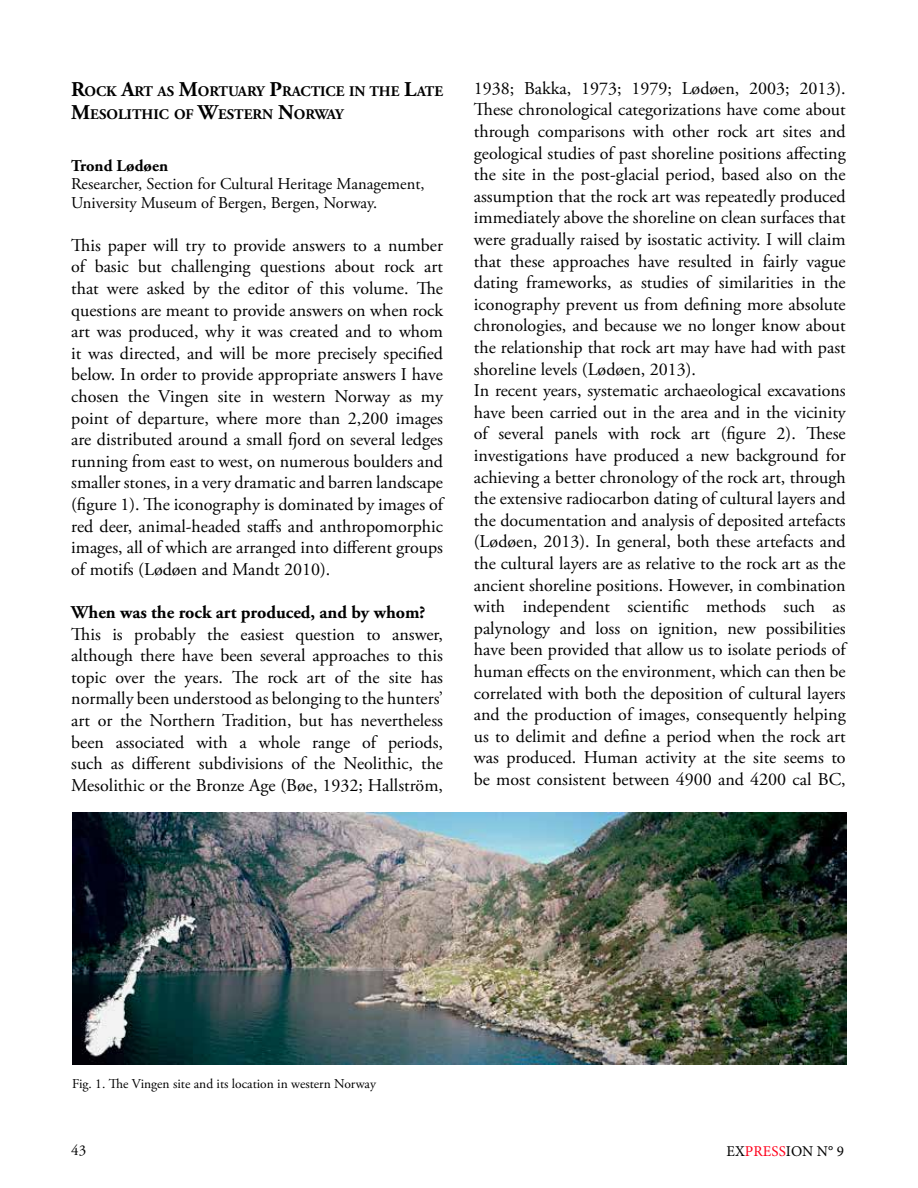
<style>
.page{position:relative;width:918px;height:1188px;background:#fff}
.page>*{position:absolute;margin:0;border:0;box-sizing:border-box;transform-origin:0 0}
.t1{font:18px/21.6px "Adobe Garamond Pro";color:#000;text-align:justify}
.t2{font:700 18px "Adobe Garamond Pro";color:#000}
.t3{font:16.5px/18.1px "Adobe Garamond Pro";letter-spacing:-.01em;color:#000}
.t4{font:700 16.5px "Adobe Garamond Pro";color:#000}
.t5{font:15px "Minion Pro";letter-spacing:.01em;color:#000}
.t6{font:15px "Adobe Garamond Pro";color:#000}
.t7{font:700 14.7px/23.1px "Adobe Garamond Pro";color:#000}
.t8{font:13.5px "Adobe Garamond Pro";letter-spacing:-.02em;color:#000}
.s1{font-size:21px}
.s2{color:#ff001b}
</style>
<div class="page">
<img style="left:72px;top:812px;width:775px;height:252px">
<p class="t7" style="left:71px;top:80px;width:373px"><span class="s1">R</span>OCK <span class="s1">A</span>RT AS <span class="s1">M</span>ORTUARY <span class="s1">P</span>RACTICE IN THE <span class="s1">L</span>ATE<br><span class="s1">M</span>ESOLITHIC OF <span class="s1">W</span>ESTERN <span class="s1">N</span>ORWAY</p>
<p class="t4" style="left:71px;top:156px;width:98px">Trond Lødøen</p>
<p class="t3" style="left:71px;top:176px;width:355px">Researcher, Section for Cultural Heritage Management,<br>University Museum of Bergen, Bergen, Norway.</p>
<p class="t1" style="left:71px;top:235px;width:375px">This paper will try to provide answers to a number of basic but challenging questions about rock art that were asked by the editor of this volume. The questions are meant to provide answers on when rock art was produced, why it was created and to whom it was directed, and will be more precisely specified below. In order to provide appropriate answers I have chosen the Vingen site in western Norway as my point of departure, where more than 2,200 images are distributed around a small fjord on several ledges running from east to west, on numerous boulders and smaller stones, in a very dramatic and barren landscape (figure 1). The iconography is dominated by images of red deer, animal-headed staffs and anthropomorphic images, all of which are arranged into different groups of motifs (Lødøen and Mandt 2010).</p>
<p class="t2" style="left:71px;top:602px;width:356px">When was the rock art produced, and by whom?</p>
<p class="t1" style="left:71px;top:624px;width:373px">This is probably the easiest question to answer, although there have been several approaches to this topic over the years. The rock art of the site has normally been understood as belonging to the hunters’ art or the Northern Tradition, but has nevertheless been associated with a whole range of periods, such as different subdivisions of the Neolithic, the Mesolithic or the Bronze Age (Bøe, 1932; Hallström,</p>
<p class="t1" style="left:474px;top:78px;width:375px;text-align:left">1938; Bakka, 1973; 1979; Lødøen, 2003; 2013).<br>These chronological categorizations have come about through comparisons with other rock art sites and geological studies of past shoreline positions affecting the site in the post-glacial period, based also on the assumption that the rock art was repeatedly produced immediately above the shoreline on clean surfaces that were gradually raised by isostatic activity. I will claim that these approaches have resulted in fairly vague dating frameworks, as studies of similarities in the iconography prevent us from defining more absolute chronologies, and because we no longer know about the relationship that rock art may have had with past shoreline levels (Lødøen, 2013).<br>In recent years, systematic archaeological excavations have been carried out in the area and in the vicinity of several panels with rock art (figure 2). These investigations have produced a new background for achieving a better chronology of the rock art, through the extensive radiocarbon dating of cultural layers and the documentation and analysis of deposited artefacts (Lødøen, 2013). In general, both these artefacts and the cultural layers are as relative to the rock art as the ancient shoreline positions. However, in combination with independent scientific methods such as palynology and loss on ignition, new possibilities have been provided that allow us to isolate periods of human effects on the environment, which can then be correlated with both the deposition of cultural layers and the production of images, consequently helping us to delimit and define a period when the rock art was produced. Human activity at the site seems to be most consistent between 4900 and 4200 cal BC,</p>
<p class="t8" style="left:72px;top:1075px;width:305px">Fig. 1. The Vingen site and its location in western Norway</p>
<p class="t6" style="left:71px;top:1141px;width:16px">43</p>
<p class="t5" style="left:726px;top:1141px;width:119px">EX<span class="s2">PRESS</span>ION N° 9</p>
</div>
